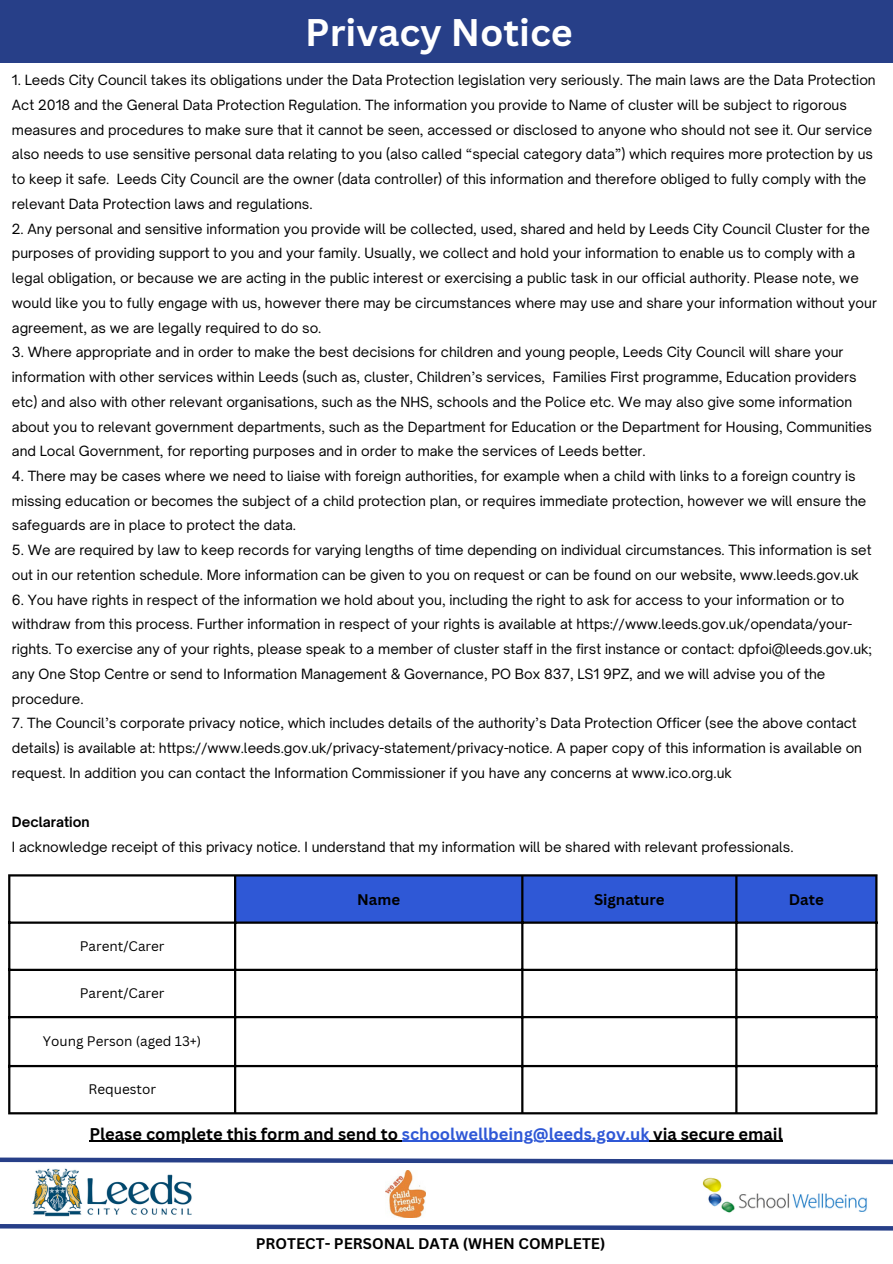
<style>
.page{position:relative;width:893px;height:1264px;background:#fff}
.page>*{position:absolute;margin:0;border:0;box-sizing:border-box;transform-origin:0 0}
.t1{font:700 37.5px "Canva Sans";color:#fff}
.t2{font:700 16.5px "Canva Sans";color:#000}
.t3{font:700 15px "Canva Sans";color:#000}
.t4{font:13.5px/24.8px "Open Sauce One";color:#000}
.t5{font:13.5px "Canva Sans";color:#000}
.t6{font:700 13.5px "Open Sauce One";color:#000}
.s1{color:#2f58d6}
</style>
<div class="page">
<div style="left:0;top:0;width:892px;height:62px;background:#273f88"></div>
<div style="left:236px;top:876px;width:639px;height:45px;background:#2f58d6"></div>
<hr style="left:8px;top:876px;width:2px;height:236px;background:#000">
<hr style="left:234px;top:876px;width:2px;height:236px;background:#000">
<hr style="left:521px;top:876px;width:2px;height:236px;background:#000">
<hr style="left:735px;top:876px;width:2px;height:236px;background:#000">
<hr style="left:875px;top:876px;width:2px;height:236px;background:#000">
<hr style="left:8px;top:874px;width:869px;height:2px;background:#000">
<hr style="left:8px;top:921px;width:869px;height:2px;background:#000">
<hr style="left:8px;top:968px;width:869px;height:3px;background:#000">
<hr style="left:8px;top:1015px;width:869px;height:3px;background:#000">
<hr style="left:8px;top:1064px;width:869px;height:3px;background:#000">
<hr style="left:8px;top:1112px;width:869px;height:2px;background:#000">
<hr style="left:89px;top:1140px;width:313px;height:1px;background:#000">
<hr style="left:402px;top:1140px;width:247px;height:1px;background:#2f58d6">
<hr style="left:649px;top:1140px;width:133px;height:1px;background:#000">
<svg style="left:0;top:1157px;width:892px;height:8px"></svg>
<img style="left:385px;top:1170px;width:40px;height:47px">
<img style="left:27px;top:1164px;width:170px;height:53px">
<img style="left:702px;top:1177px;width:165px;height:36px">
<svg style="left:0;top:1224px;width:892px;height:7px"></svg>
<h1 class="t1" style="left:305px;top:6px;width:269px">Privacy Notice</h1>
<p class="t4" style="left:12px;top:68px;width:865px">1. Leeds City Council takes its obligations under the Data Protection legislation very seriously. The main laws are the Data Protection Act 2018 and the General Data Protection Regulation. The information you provide to Name of cluster will be subject to rigorous measures and procedures to make sure that it cannot be seen, accessed or disclosed to anyone who should not see it. Our service also needs to use sensitive personal data relating to you (also called “special category data”) which requires more protection by us to keep it safe. Leeds City Council are the owner (data controller) of this information and therefore obliged to fully comply with the relevant Data Protection laws and regulations.</p>
<p class="t4" style="left:12px;top:216px;width:866px">2. Any personal and sensitive information you provide will be collected, used, shared and held by Leeds City Council Cluster for the purposes of providing support to you and your family. Usually, we collect and hold your information to enable us to comply with a legal obligation, or because we are acting in the public interest or exercising a public task in our official authority. Please note, we would like you to fully engage with us, however there may be circumstances where may use and share your information without your agreement, as we are legally required to do so.</p>
<p class="t4" style="left:12px;top:340px;width:861px">3. Where appropriate and in order to make the best decisions for children and young people, Leeds City Council will share your information with other services within Leeds (such as, cluster, Children’s services, Families First programme, Education providers etc) and also with other relevant organisations, such as the NHS, schools and the Police etc. We may also give some information about you to relevant government departments, such as the Department for Education or the Department for Housing, Communities and Local Government, for reporting purposes and in order to make the services of Leeds better.</p>
<p class="t4" style="left:12px;top:463px;width:855px">4. There may be cases where we need to liaise with foreign authorities, for example when a child with links to a foreign country is missing education or becomes the subject of a child protection plan, or requires immediate protection, however we will ensure the safeguards are in place to protect the data.</p>
<p class="t4" style="left:12px;top:537px;width:861px">5. We are required by law to keep records for varying lengths of time depending on individual circumstances. This information is set out in our retention schedule. More information can be given to you on request or can be found on our website, www.leeds.gov.uk</p>
<p class="t4" style="left:12px;top:587px;width:861px">6. You have rights in respect of the information we hold about you, including the right to ask for access to your information or to withdraw from this process. Further information in respect of your rights is available at https://www.leeds.gov.uk/opendata/your&shy;rights. To exercise any of your rights, please speak to a member of cluster staff in the first instance or contact: dpfoi@leeds.gov.uk; any One Stop Centre or send to Information Management &amp; Governance, PO Box 837, LS1 9PZ, and we will advise you of the procedure.</p>
<p class="t4" style="left:12px;top:711px;width:851px">7. The Council’s corporate privacy notice, which includes details of the authority’s Data Protection Officer (see the above contact details) is available at: https://www.leeds.gov.uk/privacy-statement/privacy-notice. A paper copy of this information is available on request. In addition you can contact the Information Commissioner if you have any concerns at www.ico.org.uk</p>
<p class="t6" style="left:12px;top:813px;width:79px">Declaration</p>
<p class="t4" style="left:12px;top:834px;width:783px">I acknowledge receipt of this privacy notice. I understand that my information will be shared with relevant professionals.</p>
<p class="t3" style="left:357px;top:888px;width:44px">Name</p>
<p class="t3" style="left:594px;top:888px;width:72px">Signature</p>
<p class="t3" style="left:788px;top:888px;width:36px">Date</p>
<p class="t5" style="left:80px;top:936px;width:86px">Parent/Carer</p>
<p class="t5" style="left:80px;top:983px;width:86px">Parent/Carer</p>
<p class="t5" style="left:43px;top:1031px;width:160px">Young Person (aged 13+)</p>
<p class="t5" style="left:88px;top:1079px;width:69px">Requestor</p>
<p class="t2" style="left:89px;top:1122px;width:694px">Please complete this form and send to <span class="s1">schoolwellbeing@leeds.gov.uk</span> via secure email</p>
<p class="t3" style="left:256px;top:1232px;width:351px">PROTECT- PERSONAL DATA (WHEN COMPLETE)</p>
</div>
